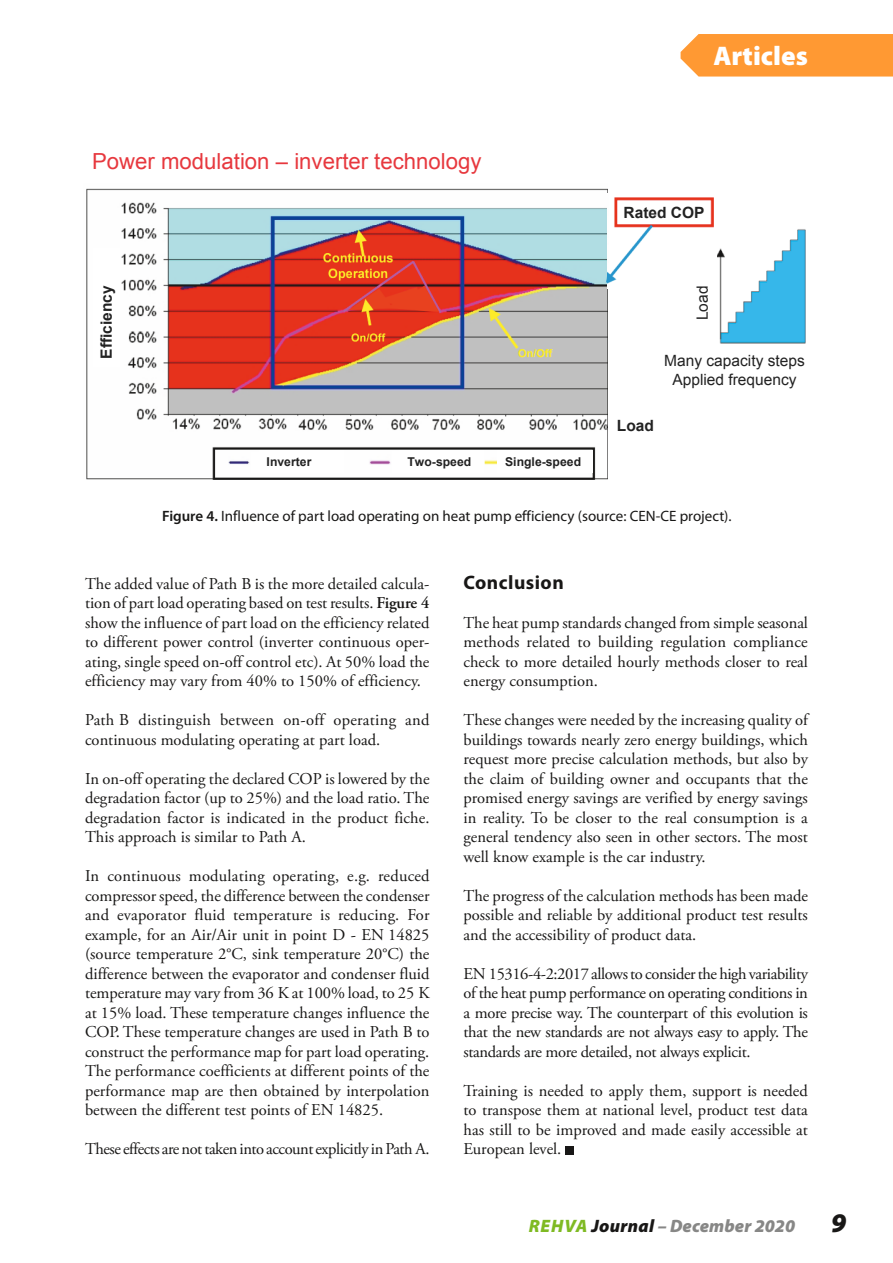
<style>
.page{position:relative;width:893px;height:1263px;background:#fff}
.page>*{position:absolute;margin:0;border:0;box-sizing:border-box;transform-origin:0 0}
.t1{font:900 27px "Myriad Pro";color:#fff}
.t2{font:italic 900 27px "Myriad Pro";color:#181716}
.t3{font:22.2px "Arial";color:#e7383e}
.Heading_2{font:700 19.5px "Myriad Pro";letter-spacing:.025em;color:#181716}
.t4{font:italic 900 18px "Myriad Pro";letter-spacing:.005em;color:#878786}
.t5{font:16.5px/19.5px "Adobe Garamond Pro";color:#181716;text-align:justify}
.t6{font:16.5px "Adobe Garamond Pro";letter-spacing:-.03em;color:#181716}
.t7{font:15.45px/18.6px "Arial";color:#222;text-align:center}
.t8{font:700 15.45px "Arial";color:#222}
.t9{font:15px "Myriad Pro";color:#181716}
.t10{font:700 12.15px "Arial";color:#222}
.s1{font-weight:600}
.s2{color:#7fba23}
.s3{color:#181716}
</style>
<div class="page">
<div style="left:566px;top:1146px;width:8px;height:8px;background:#181716"></div>
<img style="left:86px;top:188px;width:521px;height:292px">
<div style="left:93px;top:248px;width:27px;height:119px;background:#fff"></div>
<div style="left:259px;top:450px;width:84px;height:23px;background:#fff"></div>
<div style="left:400px;top:450px;width:84px;height:23px;background:#fff"></div>
<div style="left:497px;top:450px;width:95px;height:23px;background:#fff"></div>
<img style="left:717px;top:229px;width:89px;height:115px">
<img style="left:607px;top:197px;width:107px;height:87px">
<div style="left:689px;top:261px;width:26px;height:67px;background:#fff"></div>
<div style="left:619px;top:202px;width:90px;height:19px;background:#fff"></div>
<div style="left:681px;top:34px;width:212px;height:43px;background:#f93"></div>
<p class="t3" style="left:92px;top:147px;width:391px">Power modulation – inverter technology</p>
<p class="t8" style="left:96px;top:359px;width:75px;rotate:-90deg">Efficiency</p>
<p class="t10" style="left:267px;top:454px;width:46px">Inverter</p>
<p class="t10" style="left:407px;top:454px;width:65px">Two-speed</p>
<p class="t10" style="left:505px;top:454px;width:77px">Single-speed</p>
<h1 class="t1" style="left:713px;top:37px;width:96px">Articles</h1>
<p class="t8" style="left:624px;top:202px;width:82px">Rated COP</p>
<p class="t7" style="left:693px;top:320px;width:36px;rotate:-90deg">Load</p>
<p class="t7" style="left:664px;top:352px;width:142px">Many capacity steps<br>Applied frequency</p>
<p class="t8" style="left:617px;top:415px;width:39px">Load</p>
<p class="t9" style="left:162px;top:506px;width:571px"><span class="s1">Figure 4.</span> Influence of part load operating on heat pump efficiency (source: CEN-CE project).</p>
<p class="t5" style="left:85px;top:574px;width:346px">The added value of Path B is the more detailed calcula&shy;tion of part load operating based on test results. <span class="s1">Figure 4 </span>show the influence of part load on the efficiency related to different power control (inverter continuous oper&shy;ating, single speed on-off control etc). At 50% load the efficiency may vary from 40% to 150% of efficiency.</p>
<p class="t5" style="left:85px;top:711px;width:346px">Path B distinguish between on-off operating and continuous modulating operating at part load.</p>
<p class="t5" style="left:85px;top:769px;width:346px">In on-off operating the declared COP is lowered by the degradation factor (up to 25%) and the load ratio. The degradation factor is indicated in the product fiche.<br>This approach is similar to Path A.</p>
<p class="t5" style="left:85px;top:867px;width:346px">In continuous modulating operating, e.g. reduced compressor speed, the difference between the condenser and evaporator fluid temperature is reducing. For example, for an Air/Air unit in point D - EN 14825 (source temperature 2°C, sink temperature 20°C) the difference between the evaporator and condenser fluid temperature may vary from 36 K at 100% load, to 25 K at 15% load. These temperature changes influence the COP. These temperature changes are used in Path B to construct the performance map for part load operating.<br>The performance coefficients at different points of the performance map are then obtained by interpolation between the different test points of EN 14825.</p>
<p class="t6" style="left:85px;top:1139px;width:346px">These effects are not taken into account explicitly in Path A.</p>
<p class="Heading_2" style="left:463px;top:570px;width:102px">Conclusion</p>
<p class="t5" style="left:463px;top:613px;width:346px">The heat pump standards changed from simple seasonal methods related to building regulation compliance check to more detailed hourly methods closer to real energy consumption.</p>
<p class="t5" style="left:463px;top:711px;width:346px">These changes were needed by the increasing quality of buildings towards nearly zero energy buildings, which request more precise calculation methods, but also by the claim of building owner and occupants that the promised energy savings are verified by energy savings in reality. To be closer to the real consumption is a general tendency also seen in other sectors. The most well know example is the car industry.</p>
<p class="t5" style="left:463px;top:886px;width:346px">The progress of the calculation methods has been made possible and reliable by additional product test results and the accessibility of product data.</p>
<p class="t5" style="left:463px;top:964px;width:346px">EN 15316-4-2:2017 allows to consider the high variability of the heat pump performance on operating conditions in a more precise way. The counterpart of this evolution is that the new standards are not always easy to apply. The standards are more detailed, not always explicit.</p>
<p class="t5" style="left:463px;top:1081px;width:346px">Training is needed to apply them, support is needed to transpose them at national level, product test data has still to be improved and made easily accessible at European level.</p>
<p class="t4" style="left:529px;top:1214px;width:268px"><span class="s2">REHVA</span> <span class="s3">Journal</span> – December 2020</p>
<h1 class="t2" style="left:831px;top:1205px;width:17px">9</h1>
</div>
